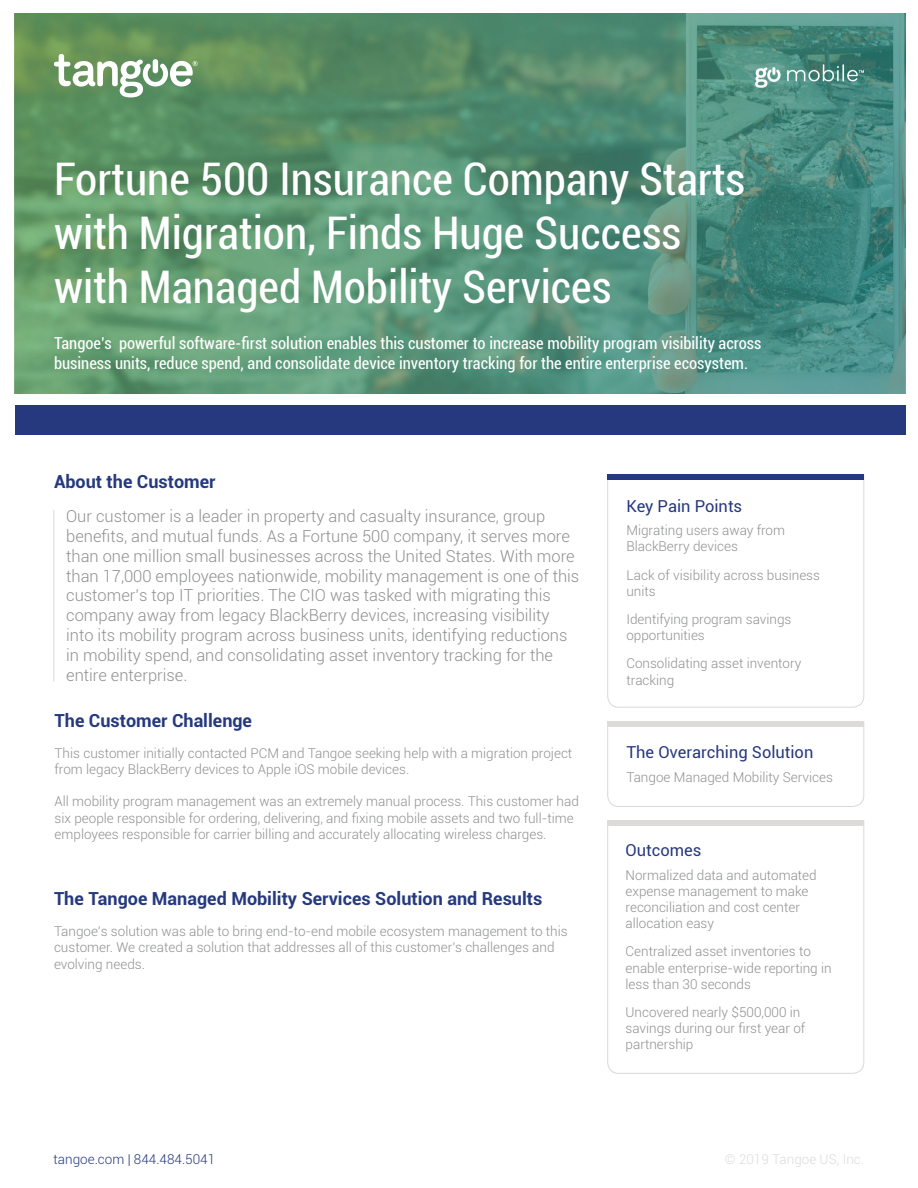
<style>
.page{position:relative;width:918px;height:1188px;background:#fff}
.page>*{position:absolute;margin:0;border:0;box-sizing:border-box;transform-origin:0 0}
.t1{font:condensed 45px/54px "Roboto";color:#fff}
.t2{font:700 18px "Roboto";color:#253a7e}
.t3{font:300 16.5px/19.8px "Roboto";color:#8f9091}
.t4{font:condensed 16.5px/19.8px "Roboto";color:#fff}
.t5{font:16.5px "Roboto";color:#26387e}
.t6{font:300 13.5px/16.2px "Roboto";color:#8f9091}
.t7{font:300 13.5px "Roboto";color:#253a7e}
.t8{font:300 13.5px "Roboto";color:#dddbda}
</style>
<div class="page">
<img style="left:15px;top:14px;width:891px;height:379px">
<div style="left:15px;top:405px;width:891px;height:29px;background:#26387e"></div>
<hr style="left:54px;top:510px;width:1px;height:172px;background:#dbd9d8">
<svg style="left:607px;top:475px;width:257px;height:233px"></svg>
<div style="left:608px;top:474px;width:256px;height:6px;background:#253a7e"></div>
<svg style="left:607px;top:721px;width:257px;height:86px"></svg>
<svg style="left:607px;top:821px;width:257px;height:253px"></svg>
<div style="left:608px;top:821px;width:256px;height:5px;background:#dddbda"></div>
<div style="left:608px;top:721px;width:256px;height:6px;background:#dddbda"></div>
<img style="left:756px;top:64px;width:108px;height:23px">
<svg style="left:54px;top:54px;width:144px;height:44px"></svg>
<h1 class="t1" style="left:54px;top:150px;width:693px">Fortune 500 Insurance Company Starts with Migration, Finds Huge Success with Managed Mobility Services</h1>
<p class="t4" style="left:54px;top:333px;width:709px">Tangoe’s powerful software-first solution enables this customer to increase mobility program visibility across business units, reduce spend, and consolidate device inventory tracking for the entire enterprise ecosystem.</p>
<h2 class="t2" style="left:54px;top:469px;width:163px">About the Customer</h2>
<p class="t3" style="left:66px;top:506px;width:515px">Our customer is a leader in property and casualty insurance, group benefits, and mutual funds. As a Fortune 500 company, it serves more than one million small businesses across the United States. With more than 17,000 employees nationwide, mobility management is one of this customer’s top IT priorities. The CIO was tasked with migrating this company away from legacy BlackBerry devices, increasing visibility into its mobility program across business units, identifying reductions in mobility spend, and consolidating asset inventory tracking for the entire enterprise.</p>
<h2 class="t2" style="left:55px;top:708px;width:199px">The Customer Challenge</h2>
<p class="t6" style="left:55px;top:745px;width:519px">This customer initially contacted PCM and Tangoe seeking help with a migration project from legacy BlackBerry devices to Apple iOS mobile devices.</p>
<p class="t6" style="left:55px;top:793px;width:526px">All mobility program management was an extremely manual process. This customer had six people responsible for ordering, delivering, and fixing mobile assets and two full-time employees responsible for carrier billing and accurately allocating wireless charges.</p>
<h2 class="t2" style="left:54px;top:886px;width:490px">The Tangoe Managed Mobility Services Solution and Results</h2>
<p class="t6" style="left:54px;top:923px;width:515px">Tangoe’s solution was able to bring end-to-end mobile ecosystem management to this customer. We created a solution that addresses all of this customer’s challenges and evolving needs.</p>
<p class="t7" style="left:54px;top:1149px;width:163px">tangoe.com | 844.484.5041</p>
<p class="t5" style="left:626px;top:494px;width:117px">Key Pain Points</p>
<p class="t6" style="left:626px;top:522px;width:160px">Migrating users away from<br>BlackBerry devices</p>
<p class="t6" style="left:626px;top:566px;width:195px">Lack of visibility across business units</p>
<p class="t6" style="left:626px;top:611px;width:167px">Identifying program savings opportunities</p>
<p class="t6" style="left:626px;top:655px;width:177px">Consolidating asset inventory tracking</p>
<p class="t5" style="left:626px;top:741px;width:188px">The Overarching Solution</p>
<p class="t6" style="left:626px;top:768px;width:208px">Tangoe Managed Mobility Services</p>
<p class="t5" style="left:626px;top:839px;width:77px">Outcomes</p>
<p class="t6" style="left:626px;top:866px;width:193px">Normalized data and automated expense management to make reconciliation and cost center allocation easy</p>
<p class="t6" style="left:626px;top:943px;width:208px">Centralized asset inventories to enable enterprise-wide reporting in less than 30 seconds</p>
<p class="t6" style="left:626px;top:1004px;width:181px">Uncovered nearly $500,000 in savings during our first year of partnership</p>
<p class="t8" style="left:725px;top:1149px;width:141px">© 2019 Tangoe US, Inc.</p>
</div>
